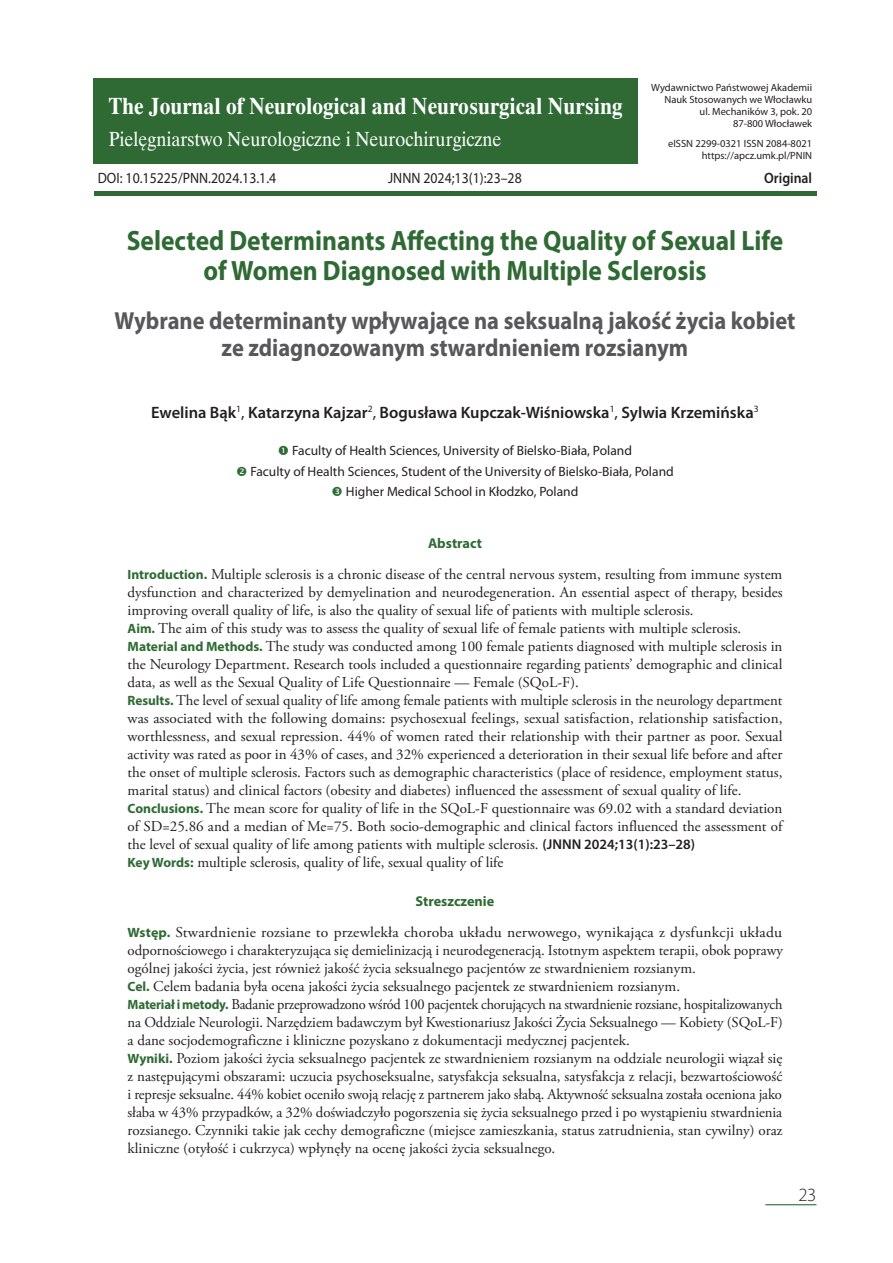
<style>
.page{position:relative;width:893px;height:1263px;background:#fff}
.page>*{position:absolute;margin:0;border:0;box-sizing:border-box;transform-origin:0 0}
.t1{font:700 28.05px/30.6px "Myriad Pro";color:#2f6a34;text-align:center;scale:.91 1}
.t2{font:700 24.75px/27px "Myriad Pro";color:#57585a;text-align:center;scale:.91 1}
.t3{font:700 21px "Dutch 801 Rm PL";color:#fff;scale:.9 1}
.t4{font:19.5px "Dutch 801 Rm PL";color:#fff;scale:.9 1}
.t5{font:300 18.75px "Myriad Pro";color:#231f20}
.t6{font:600 16.5px "Myriad Pro";color:#231f20}
.t7{font:15px/18px "Adobe Garamond Pro";color:#231f20}
.t8{font:15px/18px "Adobe Garamond Pro";color:#231f20;scale:1.04 1}
.t9{font:15px "Myriad Pro";color:#231f20;scale:.92 1}
.t10{font:600 15px "Myriad Pro";color:#231f20;scale:.92 1}
.t11{font:700 14.25px "Myriad Pro";color:#2f6a34}
.t12{font:13.5px/20.4px "Myriad Pro";color:#231f20;text-align:center}
.t13{font:10.5px/12px "Myriad Pro";color:#231f20;text-align:right}
.s1{font-weight:400}
.s2{font-family:"Myriad Pro";font-weight:700;font-size:13.5px;color:#2f6a34}
.s3{font-family:"Myriad Pro";font-weight:600;font-size:14.25px}
</style>
<div class="page">
<hr style="left:765px;top:1204px;width:51px;height:1px;background:#2f6a34">
<div style="left:94px;top:79px;width:544px;height:85px;background:#2f6a34"></div>
<div style="left:94px;top:191px;width:722px;height:5px;background:#2f6a34"></div>
<p class="t13" style="left:651px;top:81px;width:162px">Wydawnictwo Państwowej Akademii<br>Nauk Stosowanych we Włocławku<br>ul. Mechaników 3, pok. 20<br>87-800 Włocławek</p>
<p class="t13" style="left:668px;top:138px;width:146px">eISSN 2299-0321 ISSN 2084-8021 https://apcz.umk.pl/PNIN</p>
<h3 class="t3" style="left:109px;top:91px;width:572px">The Journal of Neurological and Neurosurgical Nursing</h3>
<h3 class="t4" style="left:109px;top:126px;width:438px">Pielęgniarstwo Neurologiczne i Neurochirurgiczne</h3>
<p class="t9" style="left:98px;top:169px;width:196px">DOI: 10.15225/PNN.2024.13.1.4</p>
<p class="t9" style="left:388px;top:169px;width:147px">JNNN 2024;13(1):23–28</p>
<p class="t10" style="left:764px;top:168px;width:54px">Original</p>
<h1 class="t1" style="left:127px;top:224px;width:723px">Selected Determinants Affecting the Quality of Sexual Life of Women Diagnosed with Multiple Sclerosis</h1>
<h2 class="t2" style="left:115px;top:306px;width:750px">Wybrane determinanty wpływające na seksualną jakość życia kobiet ze zdiagnozowanym stwardnieniem rozsianym</h2>
<p class="t6" style="left:151px;top:402px;width:609px">Ewelina Bąk<sup>1</sup><span class="s1">,</span> Katarzyna Kajzar<sup>2</sup><span class="s1">,</span> Bogusława Kupczak-Wiśniowska<sup>1</sup><span class="s1">,</span> Sylwia Krzemińska<sup>3</sup></p>
<p class="t12" style="left:250px;top:440px;width:425px">Faculty of Health Sciences, University of Bielsko-Biała, Poland<br>Faculty of Health Sciences, Student of the University of Bielsko-Biała, Poland<br>Higher Medical School in Kłodzko, Poland</p>
<p class="t11" style="left:428px;top:534px;width:55px">Abstract</p>
<p class="t7" style="left:128px;top:566px;width:657px"><span class="s2">Introduction.</span> Multiple sclerosis is a chronic disease of the central nervous system, resulting from immune system dysfunction and characterized by demyelination and neurodegeneration. An essential aspect of therapy, besides improving overall quality of life, is also the quality of sexual life of patients with multiple sclerosis.<br><span class="s2">Aim.</span> The aim of this study was to assess the quality of sexual life of female patients with multiple sclerosis.<br><span class="s2">Material and Methods.</span> The study was conducted among 100 female patients diagnosed with multiple sclerosis in the Neurology Department. Research tools included a questionnaire regarding patients’ demographic and clinical data, as well as the Sexual Quality of Life Questionnaire — Female (SQoL-F).<br><span class="s2">Results.</span> The level of sexual quality of life among female patients with multiple sclerosis in the neurology department was associated with the following domains: psychosexual feelings, sexual satisfaction, relationship satisfaction, worthlessness, and sexual repression. 44% of women rated their relationship with their partner as poor. Sexual activity was rated as poor in 43% of cases, and 32% experienced a deterioration in their sexual life before and after the onset of multiple sclerosis. Factors such as demographic characteristics (place of residence, employment status, marital status) and clinical factors (obesity and diabetes) influenced the assessment of sexual quality of life.<br><span class="s2">Conclusions.</span> The mean score for quality of life in the SQoL-F questionnaire was 69.02 with a standard deviation of SD=25.86 and a median of Me=75. Both socio-demographic and clinical factors influenced the assessment of the level of sexual quality of life among patients with multiple sclerosis. <span class="s3">(JNNN 2024;13(1):23–28)<br></span><span class="s2">Key Words:</span> multiple sclerosis, quality of life, sexual quality of life</p>
<p class="t11" style="left:416px;top:892px;width:80px">Streszczenie</p>
<p class="t8" style="left:128px;top:924px;width:632px"><span class="s2">Wstęp.</span> Stwardnienie rozsiane to przewlekła choroba układu nerwowego, wynikająca z dysfunkcji układu odpornościowego i charakteryzująca się demielinizacją i neurodegeneracją. Istotnym aspektem terapii, obok poprawy ogólnej jakości życia, jest również jakość życia seksualnego pacjentów ze stwardnieniem rozsianym.<br><span class="s2">Cel.</span> Celem badania była ocena jakości życia seksualnego pacjentek ze stwardnieniem rozsianym.<br><span class="s2">Materiał i metody.</span> Badanie przeprowadzono wśród 100 pacjentek chorujących na stwardnienie rozsiane, hospitalizowanych na Oddziale Neurologii. Narzędziem badawczym był Kwestionariusz Jakości Życia Seksualnego — Kobiety (SQoL-F) a dane socjodemograficzne i kliniczne pozyskano z dokumentacji medycznej pacjentek.<br><span class="s2">Wyniki.</span> Poziom jakości życia seksualnego pacjentek ze stwardnieniem rozsianym na oddziale neurologii wiązał się z następującymi obszarami: uczucia psychoseksualne, satysfakcja seksualna, satysfakcja z relacji, bezwartościowość i represje seksualne. 44% kobiet oceniło swoją relację z partnerem jako słabą. Aktywność seksualna została oceniona jako słaba w 43% przypadków, a 32% doświadczyło pogorszenia się życia seksualnego przed i po wystąpieniu stwardnienia rozsianego. Czynniki takie jak cechy demograficzne (miejsce zamieszkania, status zatrudnienia, stan cywilny) oraz kliniczne (otyłość i cukrzyca) wpłynęły na ocenę jakości życia seksualnego.</p>
<p class="t5" style="left:798px;top:1183px;width:20px">23</p>
</div>
